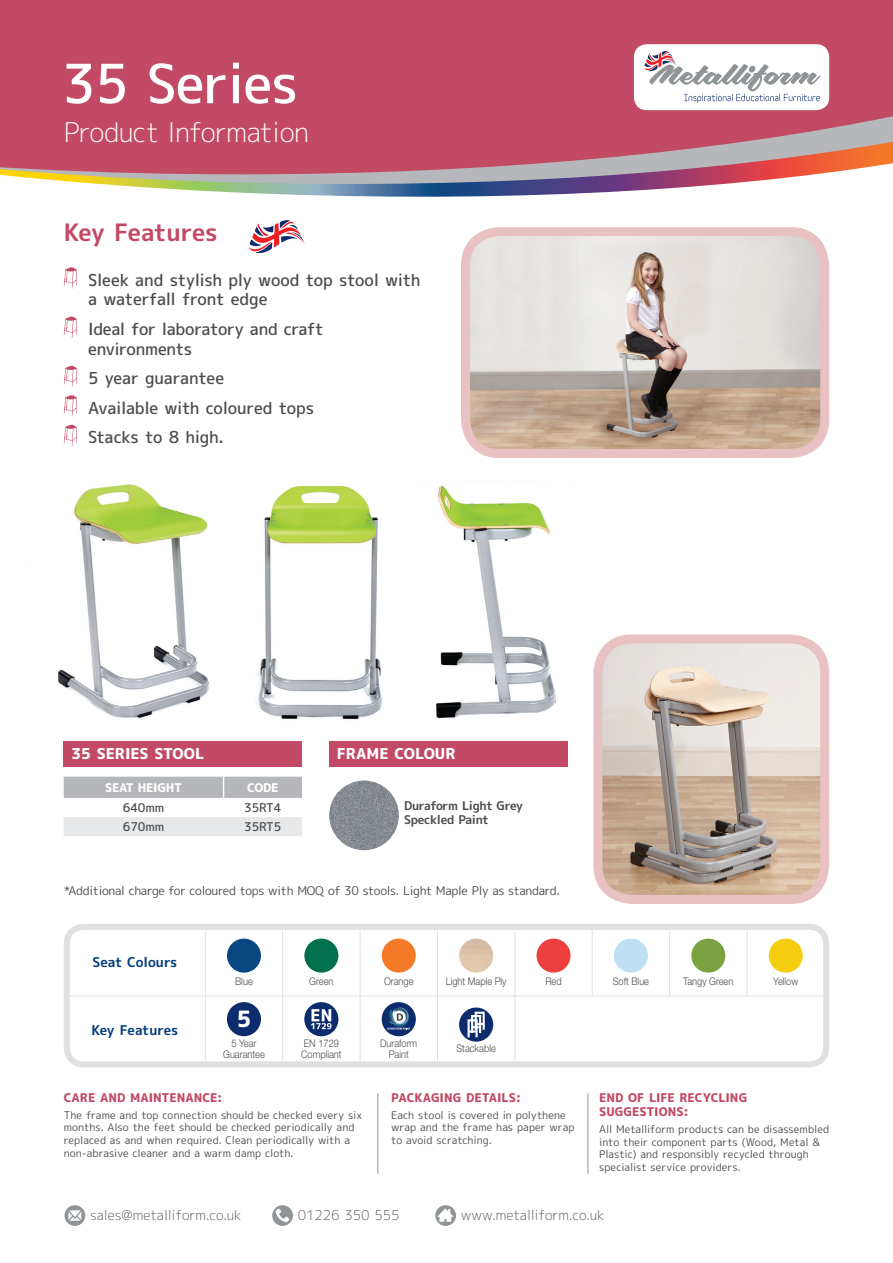
<style>
.page{position:relative;width:893px;height:1263px;background:#fff}
.page>*{position:absolute;margin:0;border:0;box-sizing:border-box;transform-origin:0 0}
.t1{font:54px "mplus 1 c medium";letter-spacing:-.025em;color:#fff}
.t2{font:27px "mplus 1 c light";letter-spacing:-.025em;color:#fff}
.t3{font:24px "mplus 1 c bold";letter-spacing:-.02em;color:#c24a65}
.t4{font:22.5px "mplus 1 c heavy";color:#fff}
.t5{font:16.5px/19.8px "mplus 1 c medium";letter-spacing:-.02em;color:#4b4c4d}
.t6{font:15px "mplus 1 c heavy";color:#fff}
.t7{font:13.5px "mplus 1 c light";color:#57585a}
.t8{font:13.5px "mplus 1 c bold";color:#013d7d}
.t9{font:13.5px "mplus 1 c bold";letter-spacing:-.02em;color:#013d7d}
.t10{font:12px "mplus 1 c regular";letter-spacing:-.025em;color:#4b4c4d}
.t11{font:12px/14.4px "mplus 1 c heavy";color:#c24a65}
.t12{font:12px/14.4px "mplus 1 c bold";letter-spacing:-.025em;color:#4b4c4d}
.t13{font:12px "mplus 1 c medium";letter-spacing:-.01em;color:#4b4c4d}
.t14{font:12px "mplus 1 c heavy";letter-spacing:-.025em;color:#fff}
.t15{font:10.5px/12.6px "mplus 1 c regular";color:#4b4c4d}
.t16{font:300 10.5px/10.8px "Helvetica Neue";color:#4b4c4d;text-align:center;scale:.88 1}
</style>
<div class="page">
<svg style="left:173px;top:189px;width:485px;height:8px"></svg>
<svg style="left:0;top:174px;width:817px;height:15px"></svg>
<svg style="left:0;top:0;width:893px;height:174px;background:#c25169"></svg>
<div style="left:634px;top:44px;width:195px;height:66px;background:#fff;border-radius:13px"></div>
<svg style="left:644px;top:51px;width:176px;height:52px"></svg>
<svg style="left:65px;top:1205px;width:20px;height:21px"></svg>
<div style="left:272px;top:1205px;width:21px;height:21px;background:#8f9497;border-radius:50%"></div>
<svg style="left:276px;top:1208px;width:13px;height:14px"></svg>
<svg style="left:435px;top:1205px;width:21px;height:21px"></svg>
<svg style="left:437px;top:1208px;width:16px;height:14px"></svg>
<svg style="left:64px;top:267px;width:13px;height:22px"></svg>
<svg style="left:64px;top:317px;width:13px;height:21px"></svg>
<svg style="left:64px;top:366px;width:13px;height:21px"></svg>
<svg style="left:64px;top:395px;width:13px;height:22px"></svg>
<svg style="left:64px;top:425px;width:13px;height:21px"></svg>
<svg style="left:249px;top:220px;width:56px;height:33px"></svg>
<div style="left:64px;top:817px;width:238px;height:19px;background:#e7e8e9"></div>
<div style="left:64px;top:777px;width:238px;height:21px;background:#b6b7bb"></div>
<div style="left:64px;top:741px;width:238px;height:25px;background:#c24a65"></div>
<img style="left:58px;top:484px;width:151px;height:234px">
<img style="left:329px;top:780px;width:70px;height:70px;border-radius:35px">
<div style="left:329px;top:741px;width:238px;height:25px;background:#c24a65"></div>
<img style="left:257px;top:485px;width:125px;height:235px">
<img style="left:436px;top:486px;width:120px;height:233px">
<hr style="left:65px;top:995px;width:140px;height:1px;background:#dfe0e2">
<hr style="left:205px;top:996px;width:1px;height:68px;background:#dfe0e2">
<hr style="left:205px;top:928px;width:1px;height:67px;background:#dfe0e2">
<hr style="left:282px;top:996px;width:1px;height:68px;background:#dfe0e2">
<hr style="left:282px;top:928px;width:1px;height:67px;background:#dfe0e2">
<hr style="left:360px;top:928px;width:1px;height:67px;background:#dfe0e2">
<hr style="left:437px;top:928px;width:1px;height:67px;background:#dfe0e2">
<hr style="left:514px;top:928px;width:1px;height:67px;background:#dfe0e2">
<hr style="left:592px;top:928px;width:1px;height:67px;background:#dfe0e2">
<hr style="left:669px;top:928px;width:1px;height:67px;background:#dfe0e2">
<hr style="left:747px;top:928px;width:1px;height:67px;background:#dfe0e2">
<hr style="left:205px;top:995px;width:78px;height:1px;background:#dfe0e2">
<hr style="left:283px;top:995px;width:77px;height:1px;background:#dfe0e2">
<hr style="left:360px;top:995px;width:77px;height:1px;background:#dfe0e2">
<hr style="left:360px;top:996px;width:1px;height:68px;background:#dfe0e2">
<hr style="left:437px;top:995px;width:78px;height:1px;background:#dfe0e2">
<hr style="left:437px;top:996px;width:1px;height:68px;background:#dfe0e2">
<hr style="left:515px;top:995px;width:77px;height:1px;background:#dfe0e2">
<hr style="left:514px;top:996px;width:1px;height:68px;background:#dfe0e2">
<hr style="left:592px;top:995px;width:78px;height:1px;background:#dfe0e2">
<hr style="left:670px;top:995px;width:77px;height:1px;background:#dfe0e2">
<hr style="left:747px;top:995px;width:77px;height:1px;background:#dfe0e2">
<img style="left:227px;top:938px;width:34px;height:35px;border-radius:17px">
<img style="left:304px;top:938px;width:34px;height:35px;border-radius:17px">
<img style="left:382px;top:938px;width:34px;height:35px;border-radius:17px">
<img style="left:459px;top:938px;width:34px;height:35px;border-radius:17px">
<img style="left:536px;top:938px;width:35px;height:35px;border-radius:17px">
<img style="left:614px;top:938px;width:34px;height:35px;border-radius:17px">
<img style="left:691px;top:938px;width:34px;height:35px;border-radius:17px">
<img style="left:769px;top:938px;width:34px;height:35px;border-radius:17px">
<div style="left:227px;top:1002px;width:34px;height:34px;background:#0d2c6e;border-radius:50%"></div>
<div style="left:304px;top:1002px;width:34px;height:34px;background:#0d2c6e;border-radius:50%"></div>
<svg style="left:311px;top:1009px;width:20px;height:20px"></svg>
<div style="left:382px;top:1002px;width:34px;height:34px;background:#0d2c6e;border-radius:50%"></div>
<svg style="left:387px;top:1007px;width:23px;height:22px"></svg>
<svg style="left:459px;top:1007px;width:34px;height:34px"></svg>
<svg style="left:468px;top:1012px;width:17px;height:25px"></svg>
<div style="left:64px;top:924px;width:765px;height:143px;border:6px solid #dfe0e2;border-radius:17px"></div>
<img style="left:603px;top:644px;width:216px;height:250px">
<div style="left:593px;top:634px;width:236px;height:270px;border:9px solid #e9c1c2;border-radius:34px"></div>
<img style="left:471px;top:237px;width:348px;height:211px">
<div style="left:461px;top:227px;width:368px;height:231px;border:9px solid #e9c1c2;border-radius:34px"></div>
<hr style="left:377px;top:1093px;width:1px;height:81px;background:#b6b7bb">
<hr style="left:587px;top:1093px;width:2px;height:81px;background:#b6b7bb">
<p class="t1" style="left:62px;top:57px;width:238px">35 Series</p>
<p class="t2" style="left:64px;top:119px;width:247px">Product Information</p>
<p class="t3" style="left:64px;top:220px;width:155px">Key Features</p>
<p class="t5" style="left:88px;top:271px;width:334px">Sleek and stylish ply wood top stool with a waterfall front edge</p>
<p class="t5" style="left:88px;top:320px;width:237px">Ideal for laboratory and craft environments</p>
<p class="t5" style="left:88px;top:370px;width:137px">5 year guarantee</p>
<p class="t5" style="left:88px;top:399px;width:227px">Available with coloured tops</p>
<p class="t5" style="left:88px;top:428px;width:137px">Stacks to 8 high.</p>
<p class="t6" style="left:71px;top:746px;width:134px">35 SERIES STOOL</p>
<p class="t14" style="left:105px;top:781px;width:78px">SEAT HEIGHT</p>
<p class="t14" style="left:247px;top:781px;width:33px">CODE</p>
<p class="t13" style="left:123px;top:802px;width:43px">640mm</p>
<p class="t13" style="left:244px;top:802px;width:39px">35RT4</p>
<p class="t13" style="left:123px;top:821px;width:43px">670mm</p>
<p class="t13" style="left:244px;top:821px;width:39px">35RT5</p>
<p class="t6" style="left:337px;top:746px;width:120px">FRAME COLOUR</p>
<p class="t12" style="left:404px;top:799px;width:120px">Duraform Light Grey<br>Speckled Paint</p>
<p class="t10" style="left:64px;top:885px;width:498px">*Additional charge for coloured tops with MOQ of 30 stools. Light Maple Ply as standard.</p>
<p class="t8" style="left:92px;top:955px;width:86px">Seat Colours</p>
<p class="t9" style="left:92px;top:1023px;width:88px">Key Features</p>
<p class="t16" style="left:235px;top:976px;width:22px">Blue</p>
<p class="t16" style="left:309px;top:976px;width:29px">Green</p>
<p class="t16" style="left:384px;top:976px;width:35px">Orange</p>
<p class="t16" style="left:446px;top:976px;width:71px">Light Maple Ply</p>
<p class="t16" style="left:545px;top:976px;width:20px">Red</p>
<p class="t16" style="left:613px;top:976px;width:43px">Soft Blue</p>
<p class="t16" style="left:683px;top:976px;width:58px">Tangy Green</p>
<p class="t16" style="left:773px;top:976px;width:30px">Yellow</p>
<p class="t4" style="left:237px;top:1008px;width:16px">5</p>
<p class="t16" style="left:223px;top:1037px;width:49px">5 Year<br>Guarantee</p>
<p class="t16" style="left:301px;top:1037px;width:48px;text-align:left">EN 1729<br>Compliant</p>
<p class="t16" style="left:380px;top:1037px;width:44px">Duraform<br>Paint</p>
<p class="t16" style="left:456px;top:1043px;width:46px">Stackable</p>
<p class="t11" style="left:64px;top:1091px;width:160px">CARE AND MAINTENANCE:</p>
<p class="t15" style="left:64px;top:1109px;width:300px">The frame and top connection should be checked every six months. Also the feet should be checked periodically and replaced as and when required. Clean periodically with a non-abrasive cleaner and a warm damp cloth.</p>
<p class="t11" style="left:391px;top:1091px;width:131px">PACKAGING DETAILS:</p>
<p class="t15" style="left:391px;top:1109px;width:185px">Each stool is covered in polythene wrap and the frame has paper wrap to avoid scratching.</p>
<p class="t11" style="left:599px;top:1091px;width:150px">END OF LIFE RECYCLING<br>SUGGESTIONS:</p>
<p class="t15" style="left:599px;top:1124px;width:232px">All Metalliform products can be disassembled into their component parts (Wood, Metal &amp; Plastic) and responsibly recycled through specialist service providers.</p>
<p class="t7" style="left:90px;top:1208px;width:153px">sales@metalliform.co.uk</p>
<p class="t7" style="left:298px;top:1208px;width:103px">01226 350 555</p>
<p class="t7" style="left:461px;top:1208px;width:145px">www.metalliform.co.uk</p>
</div>
